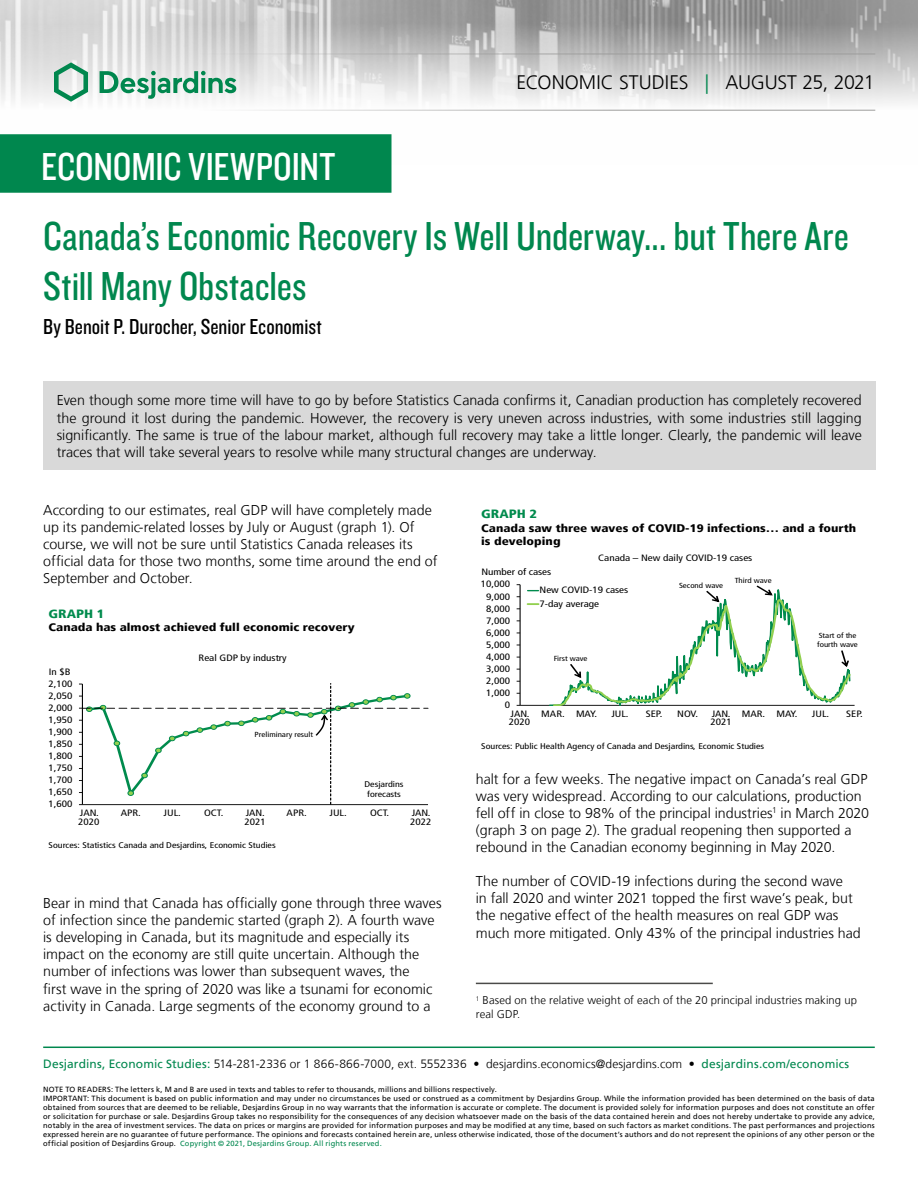
<style>
.page{position:relative;width:918px;height:1188px;background:#fff}
.page>*{position:absolute;margin:0;border:0;box-sizing:border-box;transform-origin:0 0}
.t1{font:42px/50.4px "Knockout 29 Junior Ltweight";color:#00874e}
.t2{font:40.5px "Knockout 29 Junior Ltweight";letter-spacing:-.005em;color:#fff}
.t3{font:22.5px "Knockout 29 Junior Ltweight";color:#000}
.t4{font:300 19.5px "Frutiger LT";letter-spacing:-.005em;color:#000}
.t5{font:300 14.25px/17.1px "Frutiger LT";color:#000}
.t6{font:300 12px "Frutiger LT";letter-spacing:.005em;color:#000}
.t7{font:900 condensed 12px "Frutiger LT";color:#008b4d;scale:1.2 1}
.t8{font:300 11.25px/13.5px "Frutiger LT";letter-spacing:.01em;color:#000}
.t9{font:900 condensed 11.1px/13.2px "Frutiger LT";color:#000;scale:1.2 1}
.t10{font:condensed 9.3px "Frutiger LT";color:#000;scale:1.2 1}
.t11{font:condensed 9.15px "Frutiger LT";color:#000;scale:1.2 1}
.t12{font:condensed 8.25px/9.9px "Frutiger LT";color:#000;text-align:center;scale:1.2 1}
.t13{font:7.5px/9px "Frutiger LT";letter-spacing:.02em;color:#000}
.t14{font:condensed 7.35px/8.9px "Frutiger LT";color:#000;scale:1.2 1}
.s1{color:#00874e}
.s2{font-weight:400;color:#00874e}
</style>
<div class="page">
<img style="left:0;top:0;width:918px;height:111px">
<hr style="left:43px;top:54px;width:832px;height:1px;background:#9d9d9c">
<hr style="left:43px;top:110px;width:832px;height:1px;background:#9d9d9c">
<svg style="left:54px;top:62px;width:34px;height:40px"></svg>
<svg style="left:100px;top:71px;width:136px;height:28px"></svg>
<div style="left:0;top:135px;width:391px;height:57px;background:#00874e"></div>
<div style="left:0;top:134px;width:392px;height:59px;border:2px solid #00874e"></div>
<hr style="left:43px;top:1047px;width:832px;height:1px;background:#00874e">
<svg style="left:79px;top:684px;width:349px;height:121px"></svg>
<hr style="left:520px;top:585px;width:1px;height:120px;background:#000">
<hr style="left:520px;top:705px;width:335px;height:1px;background:#000">
<svg style="left:528px;top:603px;width:10px;height:2px"></svg>
<svg style="left:548px;top:585px;width:304px;height:121px"></svg>
<div style="left:43px;top:381px;width:832px;height:89px;background:#d9d9d9"></div>
<hr style="left:476px;top:983px;width:237px;height:1px;background:#4a4a49">
<h2 class="t2" style="left:41px;top:140px;width:296px">ECONOMIC VIEWPOINT</h2>
<h3 class="t4" style="left:516px;top:72px;width:360px">ECONOMIC STUDIES <span class="s1">|</span> AUGUST 25, 2021</h3>
<h1 class="t1" style="left:43px;top:209px;width:807px">Canada’s Economic Recovery Is Well Underway... but There Are<br>Still Many Obstacles</h1>
<h3 class="t3" style="left:43px;top:312px;width:280px">By Benoit P. Durocher, Senior Economist</h3>
<p class="t5" style="left:57px;top:392px;width:807px;text-align:justify">Even though some more time will have to go by before Statistics Canada confirms it, Canadian production has completely recovered the ground it lost during the pandemic. However, the recovery is very uneven across industries, with some industries still lagging significantly. The same is true of the labour market, although full recovery may take a little longer. Clearly, the pandemic will leave traces that will take several years to resolve while many structural changes are underway.</p>
<p class="t5" style="left:43px;top:501px;width:396px">According to our estimates, real GDP will have completely made up its pandemic-related losses by July or August (graph 1). Of course, we will not be sure until Statistics Canada releases its official data for those two months, some time around the end of September and October.</p>
<p class="t7" style="left:49px;top:606px;width:48px">GRAPH 1</p>
<p class="t9" style="left:49px;top:621px;width:256px">Canada has almost achieved full economic recovery</p>
<p class="t11" style="left:49px;top:666px;width:20px">In $B</p>
<p class="t10" style="left:49px;top:678px;width:21px">2,100</p>
<p class="t11" style="left:49px;top:690px;width:21px">2,050</p>
<p class="t11" style="left:49px;top:702px;width:21px">2,000</p>
<p class="t11" style="left:49px;top:714px;width:21px">1,950</p>
<p class="t11" style="left:49px;top:727px;width:21px">1,900</p>
<p class="t11" style="left:49px;top:739px;width:21px">1,850</p>
<p class="t11" style="left:49px;top:751px;width:21px">1,800</p>
<p class="t10" style="left:49px;top:763px;width:21px">1,750</p>
<p class="t11" style="left:49px;top:775px;width:21px">1,700</p>
<p class="t11" style="left:49px;top:787px;width:21px">1,650</p>
<p class="t11" style="left:199px;top:652px;width:75px">Real GDP by industry</p>
<p class="t14" style="left:255px;top:730px;width:50px">Preliminary result</p>
<p class="t12" style="left:365px;top:780px;width:34px">Desjardins forecasts</p>
<p class="t11" style="left:49px;top:799px;width:21px">1,600</p>
<p class="t10" style="left:80px;top:808px;width:17px">JAN.</p>
<p class="t10" style="left:121px;top:808px;width:18px">APR.</p>
<p class="t10" style="left:164px;top:808px;width:16px">JUL.</p>
<p class="t10" style="left:204px;top:808px;width:17px">OCT.</p>
<p class="t10" style="left:246px;top:808px;width:17px">JAN.</p>
<p class="t10" style="left:287px;top:808px;width:18px">APR.</p>
<p class="t10" style="left:330px;top:808px;width:16px">JUL.</p>
<p class="t10" style="left:370px;top:808px;width:17px">OCT.</p>
<p class="t10" style="left:412px;top:808px;width:17px">JAN.</p>
<p class="t11" style="left:78px;top:816px;width:19px">2020</p>
<p class="t11" style="left:245px;top:816px;width:19px">2021</p>
<p class="t11" style="left:410px;top:816px;width:19px">2022</p>
<p class="t12" style="left:49px;top:840px;width:191px">Sources: Statistics Canada and Desjardins, Economic Studies</p>
<p class="t5" style="left:43px;top:895px;width:400px">Bear in mind that Canada has officially gone through three waves of infection since the pandemic started (graph 2). A fourth wave is developing in Canada, but its magnitude and especially its impact on the economy are still quite uncertain. Although the number of infections was lower than subsequent waves, the<br>first wave in the spring of 2020 was like a tsunami for economic activity in Canada. Large segments of the economy ground to a</p>
<p class="t7" style="left:481px;top:507px;width:48px">GRAPH 2</p>
<p class="t9" style="left:481px;top:521px;width:314px">Canada saw three waves of COVID-19 infections… and a fourth is developing</p>
<p class="t11" style="left:481px;top:567px;width:60px">Number of cases</p>
<p class="t11" style="left:598px;top:553px;width:130px">Canada – New daily COVID-19 cases</p>
<p class="t10" style="left:481px;top:579px;width:26px">10,000</p>
<p class="t11" style="left:486px;top:591px;width:21px">9,000</p>
<p class="t11" style="left:486px;top:603px;width:21px">8,000</p>
<p class="t11" style="left:486px;top:615px;width:21px">7,000</p>
<p class="t11" style="left:486px;top:627px;width:21px">6,000</p>
<p class="t11" style="left:486px;top:639px;width:21px">5,000</p>
<p class="t11" style="left:486px;top:651px;width:21px">4,000</p>
<p class="t10" style="left:486px;top:663px;width:21px">3,000</p>
<p class="t11" style="left:486px;top:675px;width:21px">2,000</p>
<p class="t11" style="left:486px;top:688px;width:21px">1,000</p>
<p class="t11" style="left:505px;top:700px;width:6px">0</p>
<p class="t10" style="left:540px;top:585px;width:76px">New COVID-19 cases</p>
<p class="t11" style="left:540px;top:598px;width:51px">7-day average</p>
<p class="t14" style="left:554px;top:654px;width:30px">First wave</p>
<p class="t14" style="left:679px;top:581px;width:38px">Second wave</p>
<p class="t14" style="left:735px;top:576px;width:32px">Third wave</p>
<p class="t14" style="left:817px;top:631px;width:35px">Start of the fourth wave</p>
<p class="t10" style="left:511px;top:708px;width:17px">JAN.</p>
<p class="t10" style="left:541px;top:708px;width:48px">MAR. MAY.</p>
<p class="t10" style="left:611px;top:708px;width:16px">JUL.</p>
<p class="t10" style="left:646px;top:708px;width:15px">SEP.</p>
<p class="t10" style="left:677px;top:708px;width:19px">NOV.</p>
<p class="t10" style="left:712px;top:708px;width:73px">JAN. MAR. MAY.</p>
<p class="t10" style="left:812px;top:708px;width:16px">JUL.</p>
<p class="t10" style="left:846px;top:708px;width:15px">SEP.</p>
<p class="t11" style="left:509px;top:717px;width:19px">2020</p>
<p class="t11" style="left:710px;top:717px;width:19px">2021</p>
<p class="t12" style="left:481px;top:741px;width:237px">Sources: Public Health Agency of Canada and Desjardins, Economic Studies</p>
<p class="t5" style="left:476px;top:770px;width:395px">halt for a few weeks. The negative impact on Canada’s real GDP was very widespread. According to our calculations, production fell off in close to 98% of the principal industries<sup>1</sup> in March 2020 (graph 3 on page 2). The gradual reopening then supported a rebound in the Canadian economy beginning in May 2020.</p>
<p class="t5" style="left:476px;top:873px;width:386px">The number of COVID‑19 infections during the second wave<br>in fall 2020 and winter 2021 topped the first wave’s peak, but the negative effect of the health measures on real GDP was much more mitigated. Only 43% of the principal industries had</p>
<p class="t8" style="left:476px;top:994px;width:383px"><sup>1</sup> Based on the relative weight of each of the 20 principal industries making up real GDP.</p>
<p class="t6" style="left:43px;top:1057px;width:808px"><span class="s2">Desjardins, Economic Studies:</span> 514‑281‑2336 or 1 866‑866‑7000, ext. 5552336 • desjardins.economics@desjardins.com • <span class="s2">desjardins.com/economics</span></p>
<p class="t13" style="left:43px;top:1085px;width:833px">NOTE TO READERS: The letters k, M and B are used in texts and tables to refer to thousands, millions and billions respectively.<br>IMPORTANT: This document is based on public information and may under no circumstances be used or construed as a commitment by Desjardins Group. While the information provided has been determined on the basis of data obtained from sources that are deemed to be reliable, Desjardins Group in no way warrants that the information is accurate or complete. The document is provided solely for information purposes and does not constitute an offer or solicitation for purchase or sale. Desjardins Group takes no responsibility for the consequences of any decision whatsoever made on the basis of the data contained herein and does not hereby undertake to provide any advice, notably in the area of investment services. The data on prices or margins are provided for information purposes and may be modified at any time, based on such factors as market conditions. The past performances and projections expressed herein are no guarantee of future performance. The opinions and forecasts contained herein are, unless otherwise indicated, those of the document’s authors and do not represent the opinions of any other person or the official position of Desjardins Group. <span class="s1">Copyright © 2021, Desjardins Group. All rights reserved.</span></p>
</div>
